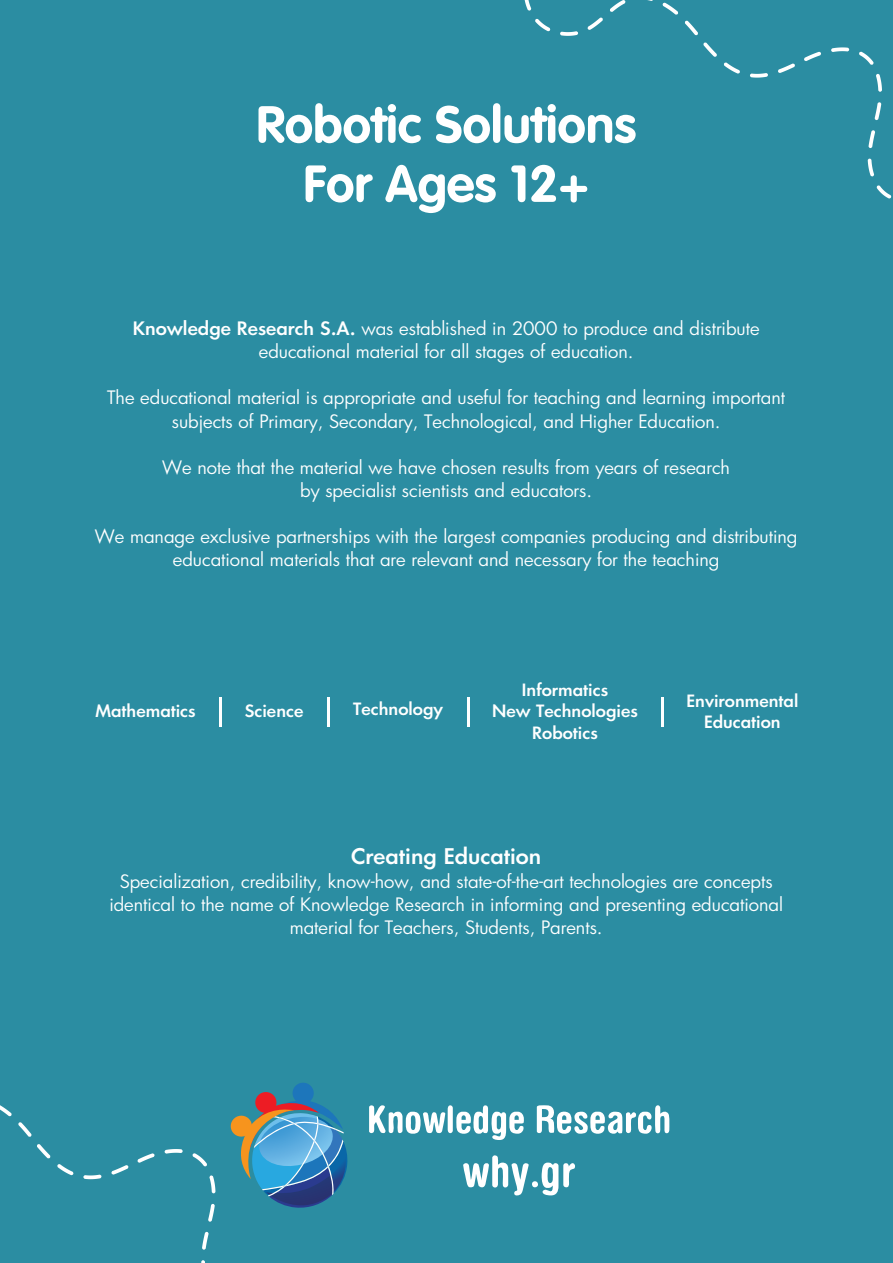
<style>
.page{position:relative;width:893px;height:1263px;background:#2b8da2}
.page>*{position:absolute;margin:0;border:0;box-sizing:border-box;transform-origin:0 0}
.t1{font:800 51.15px/59.2px "PF Futura Neu Rounded";color:#fff;text-align:center}
.t2{font:500 21px "PF Futura Neu";color:#fff}
.t3{font:18px/23.1px "PF Futura Neu";color:#fff;text-align:center}
.t4{font:500 16.5px/21.5px "PF Futura Neu";color:#fff;text-align:center}
.s1{font-weight:500}
</style>
<div class="page">
<svg style="left:524px;top:0;width:368px;height:199px"></svg>
<svg style="left:0;top:1105px;width:216px;height:158px"></svg>
<hr style="left:219px;top:697px;width:2px;height:30px;background:#fff">
<hr style="left:327px;top:697px;width:2px;height:30px;background:#fff">
<hr style="left:467px;top:697px;width:3px;height:30px;background:#fff">
<hr style="left:661px;top:697px;width:3px;height:30px;background:#fff">
<svg style="left:230px;top:1083px;width:118px;height:125px"></svg>
<svg style="left:369px;top:1105px;width:155px;height:35px"></svg>
<svg style="left:537px;top:1105px;width:133px;height:29px"></svg>
<svg style="left:463px;top:1155px;width:112px;height:41px"></svg>
<h1 class="t1" style="left:256px;top:98px;width:381px">Robotic Solutions<br>For Ages 12+</h1>
<p class="t3" style="left:133px;top:318px;width:628px"><span class="s1">Knowledge Research S.A.</span> was established in 2000 to produce and distribute educational material for all stages of education.</p>
<p class="t3" style="left:107px;top:387px;width:679px">The educational material is appropriate and useful for teaching and learning important subjects of Primary, Secondary, Technological, and Higher Education.</p>
<p class="t3" style="left:162px;top:457px;width:569px">We note that the material we have chosen results from years of research by specialist scientists and educators.</p>
<p class="t3" style="left:95px;top:526px;width:704px">We manage exclusive partnerships with the largest companies producing and distributing educational materials that are relevant and necessary for the teaching</p>
<p class="t4" style="left:95px;top:702px;width:102px">Mathematics</p>
<p class="t4" style="left:245px;top:701px;width:60px">Science</p>
<p class="t4" style="left:353px;top:700px;width:91px">Technology</p>
<p class="t4" style="left:492px;top:680px;width:147px">Informatics<br>New Technologies<br>Robotics</p>
<p class="t4" style="left:686px;top:691px;width:113px">Environmental<br>Education</p>
<p class="t2" style="left:351px;top:847px;width:192px">Creating Education</p>
<p class="t3" style="left:109px;top:871px;width:675px">Specialization, credibility, know-how, and state-of-the-art technologies are concepts identical to the name of Knowledge Research in informing and presenting educational material for Teachers, Students, Parents.</p>
</div>
